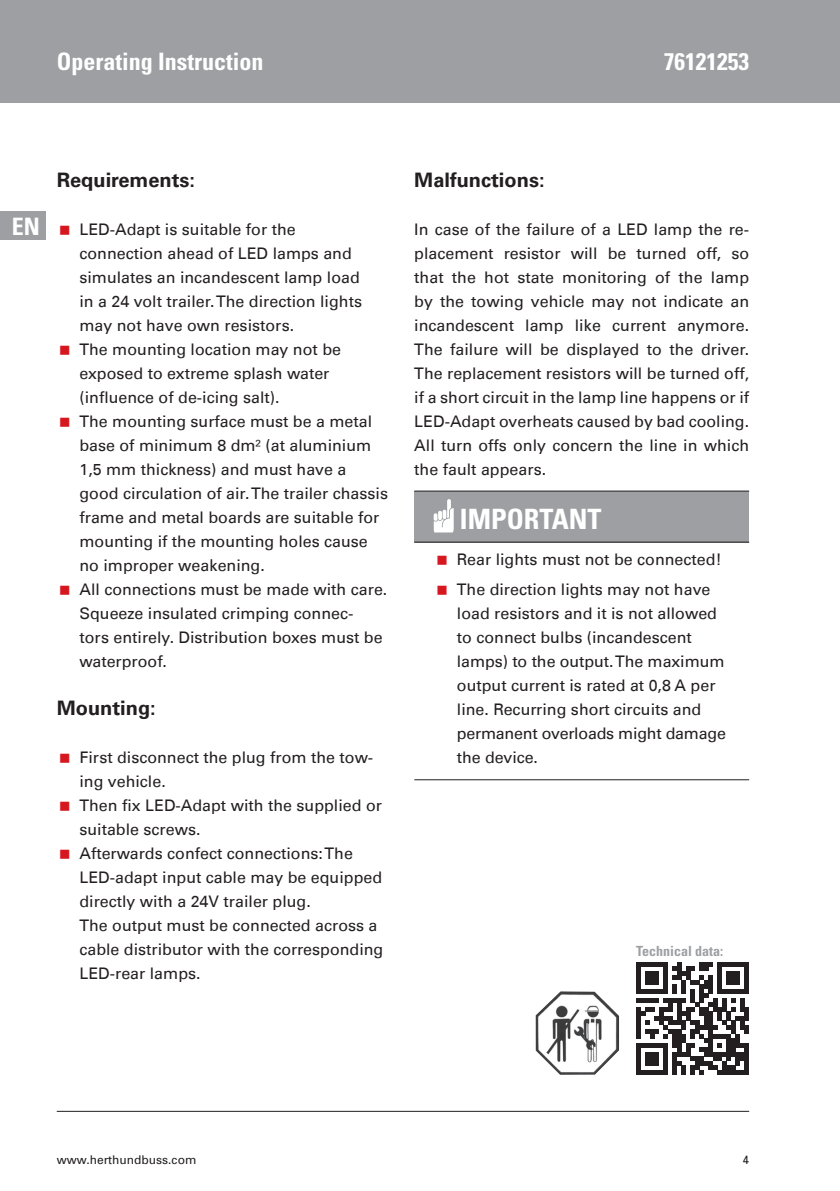
<style>
.page{position:relative;width:840px;height:1191px;background:#fff}
.page>*{position:absolute;margin:0;border:0;box-sizing:border-box;transform-origin:0 0}
.t1{font:700 condensed 28px "Univers";color:#fff}
.t2{font:700 condensed 24px "Univers";color:#fff}
.t3{font:700 20px "Univers Com 65";color:#231f20}
.t4{font:16px/24px "Univers Com 55 Roman";color:#231f20}
.t5{font:700 condensed 14px "Univers";color:#9d9fa2}
.t6{font:12px "Univers";color:#231f20}
</style>
<div class="page">
<div style="left:0;top:0;width:839px;height:102px;background:#9d9fa2"></div>
<hr style="left:57px;top:1111px;width:691px;height:1px;background:#231f20">
<div style="left:0;top:211px;width:45px;height:28px;background:#9d9fa2"></div>
<img style="left:535px;top:991px;width:83px;height:83px">
<svg style="left:636px;top:962px;width:112px;height:112px"></svg>
<div style="left:414px;top:491px;width:334px;height:51px;background:#9d9fa2"></div>
<hr style="left:414px;top:490px;width:334px;height:1px;background:#231f20">
<hr style="left:414px;top:779px;width:334px;height:1px;background:#231f20">
<hr style="left:414px;top:541px;width:334px;height:1px;background:#231f20">
<svg style="left:433px;top:499px;width:20px;height:33px"></svg>
<h2 class="t2" style="left:57px;top:47px;width:208px">Operating Instruction</h2>
<h2 class="t2" style="left:663px;top:47px;width:87px">76121253</h2>
<h2 class="t2" style="left:12px;top:211px;width:30px">EN</h2>
<p class="t3" style="left:57px;top:168px;width:140px">Requirements:</p>
<p class="t4" style="left:79px;top:217px;width:310px">LED-Adapt is suitable for the<br>connection ahead of LED lamps and simulates an incandescent lamp load<br>in a 24 volt trailer. The direction lights may not have own resistors.<br>The mounting location may not be exposed to extreme splash water (influence of de-icing salt).<br>The mounting surface must be a metal base of minimum 8 dm² (at aluminium 1,5 mm thickness) and must have a good circulation of air. The trailer chassis frame and metal boards are suitable for mounting if the mounting holes cause no improper weakening.<br>All connections must be made with care.<br>Squeeze insulated crimping connec-<br>tors entirely. Distribution boxes must be waterproof.</p>
<p class="t3" style="left:57px;top:696px;width:101px">Mounting:</p>
<p class="t4" style="left:79px;top:745px;width:305px">First disconnect the plug from the tow&shy;ing vehicle.<br>Then fix LED-Adapt with the supplied or suitable screws.<br>Afterwards confect connections: The<br>LED-adapt input cable may be equipped directly with a 24V trailer plug.<br>The output must be connected across a cable distributor with the corresponding<br>LED-rear lamps.</p>
<p class="t3" style="left:414px;top:168px;width:132px">Malfunctions:</p>
<p class="t4" style="left:414px;top:217px;width:336px;text-align:justify">In case of the failure of a LED lamp the re&shy;placement resistor will be turned off, so that the hot state monitoring of the lamp by the towing vehicle may not indicate an incandescent lamp like current anymore.<br>The failure will be displayed to the driver.<br>The replacement resistors will be turned off‚ if a short circuit in the lamp line happens or if LED-Adapt overheats caused by bad cooling.<br>All turn offs only concern the line in which the fault appears.</p>
<h1 class="t1" style="left:459px;top:501px;width:143px">IMPORTANT</h1>
<p class="t4" style="left:456px;top:544px;width:266px;line-height:29.6px">Rear lights must not be connected!<br>The direction lights may not have</p>
<p class="t4" style="left:456px;top:601px;width:270px">load resistors and it is not allowed to connect bulbs (incandescent lamps) to the output. The maximum output current is rated at 0,8 A per line. Recurring short circuits and permanent overloads might damage the device.</p>
<p class="t5" style="left:636px;top:942px;width:88px">Technical data:</p>
<p class="t6" style="left:57px;top:1152px;width:141px">www.herthundbuss.com</p>
<p class="t6" style="left:742px;top:1152px;width:8px">4</p>
</div>
